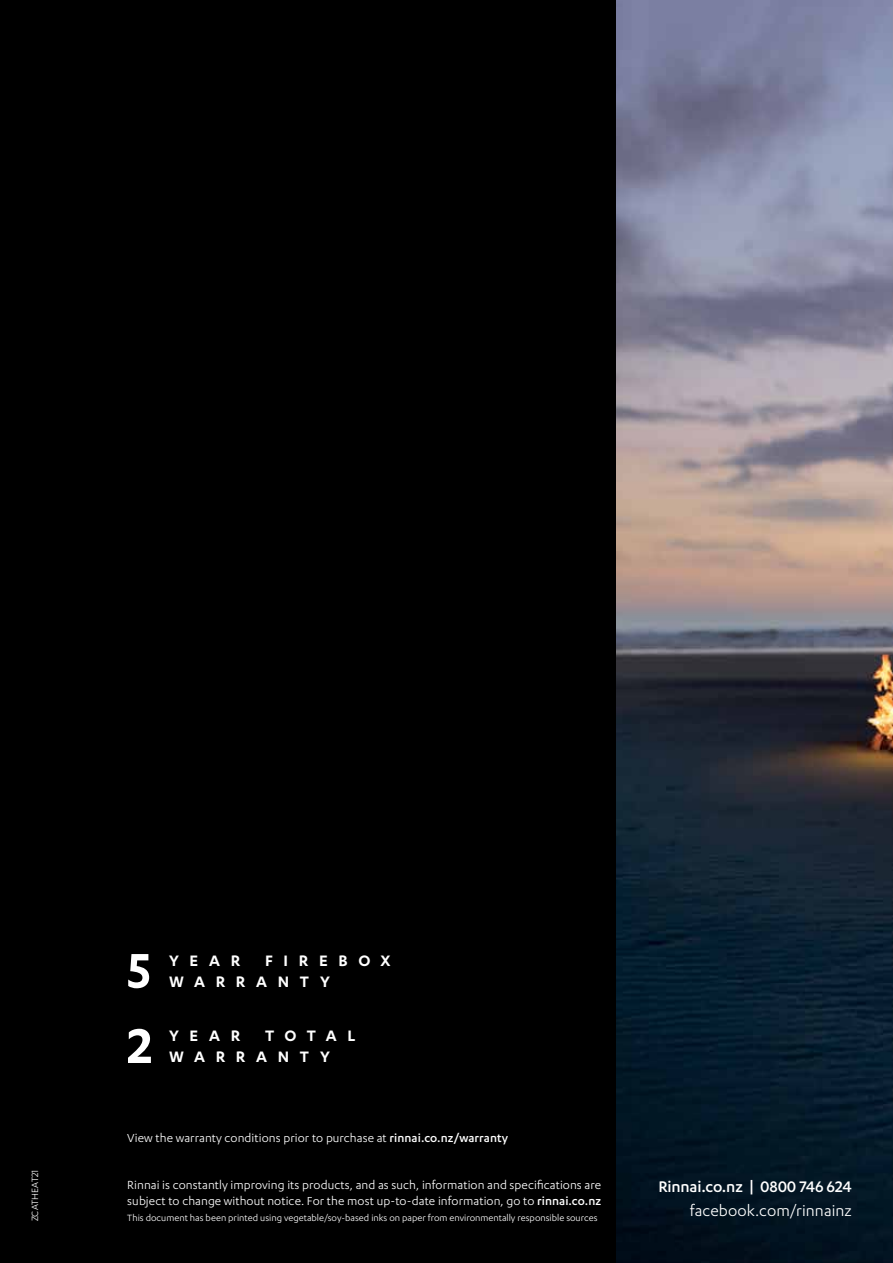
<style>
.page{position:relative;width:893px;height:1263px;background:#000}
.page>*{position:absolute;margin:0;border:0;box-sizing:border-box;transform-origin:0 0}
.t1{font:600 56.7px "Karbon";color:#fff}
.t2{font:500 17.7px "Karbon";letter-spacing:-.01em;color:#fff}
.t3{font:17.7px "Karbon";letter-spacing:.005em;color:#fff}
.t4{font:600 17.55px/21px "Karbon";letter-spacing:.61em;color:#fff}
.t5{font:13.5px/16.2px "Karbon";letter-spacing:.005em;color:#fff}
.t6{font:10.5px "Karbon";color:#fff}
.s1{font-weight:500}
</style>
<div class="page">
<img style="left:617px;top:0;width:276px;height:1263px">
<p class="t6" style="left:29px;top:1221px;width:53px;rotate:-90deg">ZCATHEAT21</p>
<h1 class="t1" style="left:127px;top:938px;width:25px">5</h1>
<p class="t4" style="left:169px;top:950px;width:73px">YEAR</p>
<p class="t4" style="left:169px;top:950px;width:223px;text-indent:96px">FIREBOX<br>WARRANTY</p>
<h1 class="t1" style="left:127px;top:1014px;width:27px">2</h1>
<p class="t4" style="left:169px;top:1025px;width:73px">YEAR</p>
<p class="t4" style="left:169px;top:1025px;width:188px;text-indent:96px">TOTAL<br>WARRANTY</p>
<p class="t5" style="left:127px;top:1129px;width:382px">View the warranty conditions prior to purchase at <span class="s1">rinnai.co.nz/warranty</span></p>
<p class="t5" style="left:127px;top:1176px;width:475px">Rinnai is constantly improving its products, and as such, information and specifications are subject to change without notice. For the most up-to-date information, go to <span class="s1">rinnai.co.nz</span></p>
<p class="t6" style="left:127px;top:1212px;width:472px">This document has been printed using vegetable/soy-based inks on paper from environmentally responsible sources</p>
<h2 class="t2" style="left:658px;top:1176px;width:195px">Rinnai.co.nz | 0800 746 624</h2>
<h2 class="t3" style="left:690px;top:1201px;width:163px">facebook.com/rinnainz</h2>
</div>
